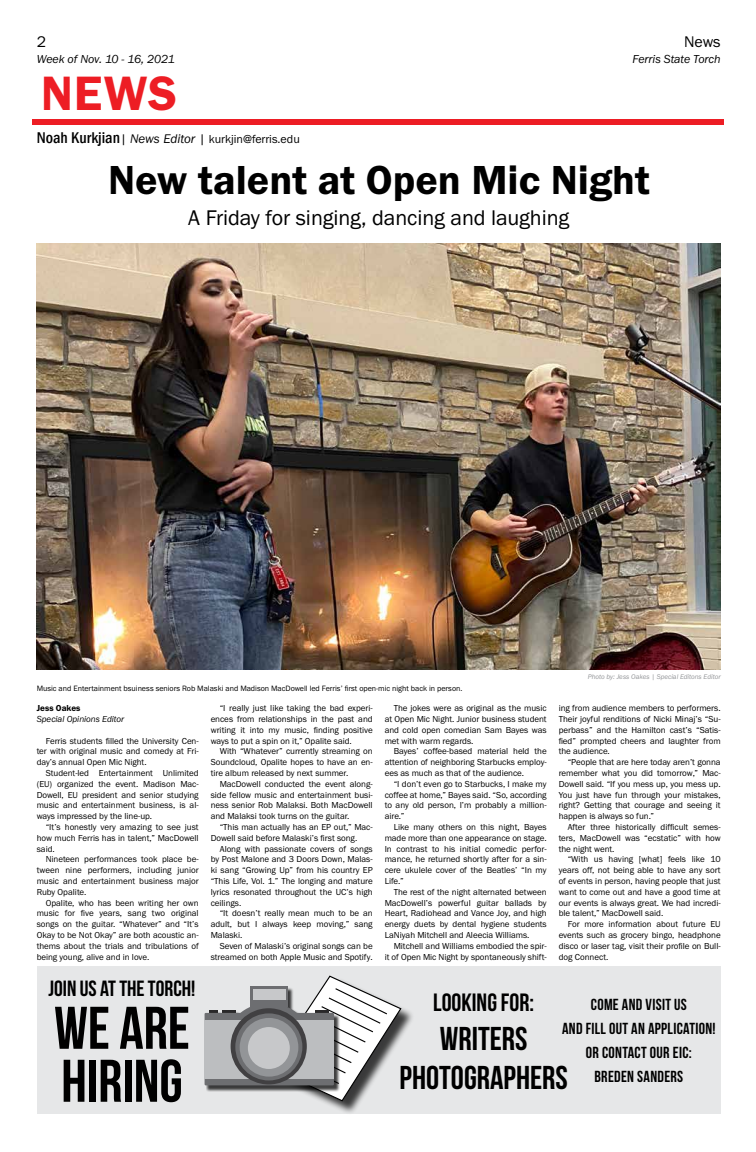
<style>
.page{position:relative;width:756px;height:1152px;background:#fff}
.page>*{position:absolute;margin:0;border:0;box-sizing:border-box;transform-origin:0 0}
.t1{font:60px/53px "Bebas Neue";color:#000}
.t2{font:600 50px "Franklin Gothic FS";color:#ed1d24}
.t3{font:600 42px "Franklin Gothic FS";color:#000}
.t4{font:33px/39px "Bebas Neue";color:#000;text-align:center}
.t5{font:25px "Bebas Neue";color:#000}
.t6{font:22px "Franklin Gothic FS";letter-spacing:-.005em;color:#000}
.t7{font:22px "Bebas Neue";color:#000}
.t8{font:16px/24px "Bebas Neue";letter-spacing:.02em;color:#000;text-align:center}
.t9{font:16px "Franklin Gothic FS";color:#000}
.t10{font:12px "Franklin Gothic FS";color:#000}
.t11{font:italic 12px "Franklin Gothic FS";letter-spacing:-.01em;color:#000}
.t12{font:9px/10.8px "Franklin Gothic FS";color:#000;text-align:justify}
.t13{font:italic 9px "Franklin Gothic FS";color:#000}
.t14{font:600 9px "Franklin Gothic FS";color:#000}
.t15{font:8px "Franklin Gothic FS";color:#000}
.t16{font:italic 7px "Franklin Gothic FS";color:#939598}
.s1{font-family:"Franklin Gothic";font-weight:500;font-stretch:condensed;font-size:16px}
.s2{font-style:italic;font-size:13px}
</style>
<div class="page">
<div style="left:32px;top:120px;width:692px;height:5px;background:#ed1d24"></div>
<img style="left:37px;top:244px;width:684px;height:426px">
<div style="left:37px;top:966px;width:684px;height:147px;background:#e6e7e8"></div>
<div style="left:271px;top:978px;width:144px;height:137px;background:#000;opacity:.75"></div>
<svg style="left:268px;top:975px;width:134px;height:127px"></svg>
<div style="left:206px;top:987px;width:134px;height:105px;background:#000;opacity:.75"></div>
<div style="left:316px;top:1011px;width:13px;height:8px;background:#292829"></div>
<svg style="left:250px;top:987px;width:38px;height:20px"></svg>
<div style="left:222px;top:1010px;width:13px;height:8px;background:#292829"></div>
<div style="left:209px;top:1010px;width:9px;height:8px;background:#292829"></div>
<div style="left:206px;top:1014px;width:127px;height:70px;background:#6d6e71"></div>
<div style="left:205px;top:1013px;width:129px;height:72px;border:2px solid #6d6e71"></div>
<div style="left:225px;top:1003px;width:87px;height:81px;background:#6d6e71;border-radius:50%"></div>
<div style="left:205px;top:1020px;width:129px;height:59px;background:#bcbec0"></div>
<div style="left:231px;top:1008px;width:76px;height:76px;background:#414042;border-radius:50%"></div>
<div style="left:235px;top:1013px;width:67px;height:67px;background:#6d6e71;border-radius:50%"></div>
<div style="left:240px;top:1018px;width:58px;height:59px;background:#939598;border-radius:50%"></div>
<div style="left:248px;top:1027px;width:42px;height:42px;background:#c7c8ca;border-radius:50%"></div>
<div style="left:253px;top:990px;width:32px;height:10px;background:#c7c8ca"></div>
<h3 class="t9" style="left:37px;top:33px;width:11px">2</h3>
<h3 class="t11" style="left:37px;top:52px;width:140px">Week of Nov. 10 - 16, 2021</h3>
<h2 class="t2" style="left:41px;top:66px;width:138px">NEWS</h2>
<h3 class="t10" style="left:37px;top:133px;width:264px"><span class="s1">Noah Kurkjian</span><span class="s2">| News Editor |</span> kurkjin@ferris.edu</h3>
<h3 class="t9" style="left:684px;top:33px;width:38px">News</h3>
<h3 class="t11" style="left:632px;top:52px;width:90px">Ferris State Torch</h3>
<h3 class="t3" style="left:108px;top:157px;width:543px">New talent at Open Mic Night</h3>
<h3 class="t6" style="left:188px;top:205px;width:383px">A Friday for singing, dancing and laughing</h3>
<p class="t15" style="left:37px;top:684px;width:427px">Music and Entertainment bsuiness seniors Rob Malaski and Madison MacDowell led Ferris’ first open-mic night back in person.</p>
<p class="t14" style="left:37px;top:703px;width:45px">Jess Oakes</p>
<p class="t13" style="left:37px;top:714px;width:89px">Special Opinions Editor</p>
<p class="t12" style="left:37px;top:735px;width:163px;text-indent:9px">Ferris students filled the University Cen&shy;ter with original music and comedy at Fri&shy;day’s annual Open Mic Night.</p>
<p class="t12" style="left:37px;top:768px;width:164px;text-indent:9px">Student-led Entertainment Unlimited (EU) organized the event. Madison Mac-Dowell, EU president and senior studying music and entertainment business, is al&shy;ways impressed by the line-up.</p>
<p class="t12" style="left:37px;top:822px;width:163px;text-indent:9px">“It’s honestly very amazing to see just how much Ferris has in talent,” MacDowell said.</p>
<p class="t12" style="left:37px;top:854px;width:164px;text-indent:9px">Nineteen performances took place be&shy;tween nine performers, including junior music and entertainment business major Ruby Opalite.</p>
<p class="t12" style="left:37px;top:897px;width:163px;text-indent:9px">Opalite, who has been writing her own music for five years, sang two original songs on the guitar. “Whatever” and “It’s Okay to be Not Okay” are both acoustic an&shy;thems about the trials and tribulations of being young, alive and in love.</p>
<p class="t12" style="left:211px;top:703px;width:164px;text-indent:9px">“I really just like taking the bad experi&shy;ences from relationships in the past and writing it into my music, finding positive ways to put a spin on it,” Opalite said.</p>
<p class="t12" style="left:211px;top:746px;width:163px;text-indent:9px">With “Whatever” currently streaming on Soundcloud, Opalite hopes to have an en&shy;tire album released by next summer.</p>
<p class="t12" style="left:211px;top:779px;width:163px;text-indent:9px">MacDowell conducted the event along&shy;side fellow music and entertainment busi&shy;ness senior Rob Malaksi. Both MacDowell and Malaksi took turns on the guitar.</p>
<p class="t12" style="left:211px;top:822px;width:163px;text-indent:9px">“This man actually has an EP out,” Mac-<br>Dowell said before Malaski’s first song.</p>
<p class="t12" style="left:211px;top:843px;width:164px;text-indent:9px">Along with passionate covers of songs by Post Malone and 3 Doors Down, Malas&shy;ki sang “Growing Up” from his country EP “This Life, Vol. 1.” The longing and mature lyrics resonated throughout the UC’s high ceilings.</p>
<p class="t12" style="left:211px;top:908px;width:164px;text-indent:9px">“It doesn’t really mean much to be an adult, but I always keep moving,” sang Malaski.</p>
<p class="t12" style="left:211px;top:941px;width:163px;text-align:right">Seven of Malaski’s original songs can be streamed on both Apple Music and Spotify.</p>
<p class="t12" style="left:385px;top:703px;width:164px;text-indent:9px">The jokes were as original as the music at Open Mic Night. Junior business student and cold open comedian Sam Bayes was met with warm regards.</p>
<p class="t12" style="left:385px;top:746px;width:163px;text-indent:9px">Bayes’ coffee-based material held the attention of neighboring Starbucks employ&shy;ees as much as that of the audience.</p>
<p class="t12" style="left:385px;top:779px;width:163px;text-indent:9px">“I don’t even go to Starbucks, I make my coffee at home,” Bayes said. “So, according to any old person, I’m probably a million&shy;aire.”</p>
<p class="t12" style="left:385px;top:822px;width:164px;text-indent:9px">Like many others on this night, Bayes made more than one appearance on stage.<br>In contrast to his initial comedic perfor&shy;mance, he returned shortly after for a sin&shy;cere ukulele cover of the Beatles’ “In my Life.”</p>
<p class="t12" style="left:385px;top:887px;width:164px;text-indent:9px">The rest of the night alternated between MacDowell’s powerful guitar ballads by Heart, Radiohead and Vance Joy, and high energy duets by dental hygiene students LaNiyah Mitchell and Aleecia Williams.</p>
<p class="t12" style="left:385px;top:941px;width:163px;text-align:right">Mitchell and Williams embodied the spir-<br>it of Open Mic Night by spontaneously shift-</p>
<p class="t16" style="left:588px;top:673px;width:134px">Photo by: Jess Oakes | Special Editons Editor</p>
<p class="t12" style="left:559px;top:703px;width:163px">ing from audience members to performers.<br>Their joyful renditions of Nicki Minaj’s “Su&shy;perbass” and the Hamilton cast’s “Satis&shy;fied” prompted cheers and laughter from the audience.</p>
<p class="t12" style="left:559px;top:757px;width:164px;text-indent:9px">“People that are here today aren’t gonna remember what you did tomorrow,” Mac-Dowell said. “If you mess up, you mess up.<br>You just have fun through your mistakes, right? Getting that courage and seeing it happen is always so fun.”</p>
<p class="t12" style="left:559px;top:822px;width:163px;text-indent:9px">After three historically difficult semes&shy;ters, MacDowell was “ecstatic” with how the night went.</p>
<p class="t12" style="left:559px;top:854px;width:164px;text-indent:9px">“With us having [what] feels like 10 years off, not being able to have any sort of events in person, having people that just want to come out and have a good time at our events is always great. We had incredi&shy;ble talent,” MacDowell said.</p>
<p class="t12" style="left:559px;top:919px;width:163px;text-indent:9px">For more information about future EU events such as grocery bingo, headphone disco or laser tag, visit their profile on Bull&shy;dog Connect.</p>
<h3 class="t7" style="left:49px;top:976px;width:148px">JOIN US AT THE TORCH!</h3>
<h1 class="t1" style="left:54px;top:1001px;width:137px">WE ARE<br>HIRING</h1>
<h3 class="t5" style="left:433px;top:988px;width:102px">LOOKING FOR:</h3>
<h3 class="t4" style="left:400px;top:1018px;width:170px">WRITERS<br>PHOTOGRAPHERS</h3>
<h3 class="t8" style="left:562px;top:993px;width:155px">COME AND VISIT US<br>AND FILL OUT AN APPLICATION!<br>OR CONTACT OUR EIC:<br>BREDEN SANDERS</h3>
</div>
